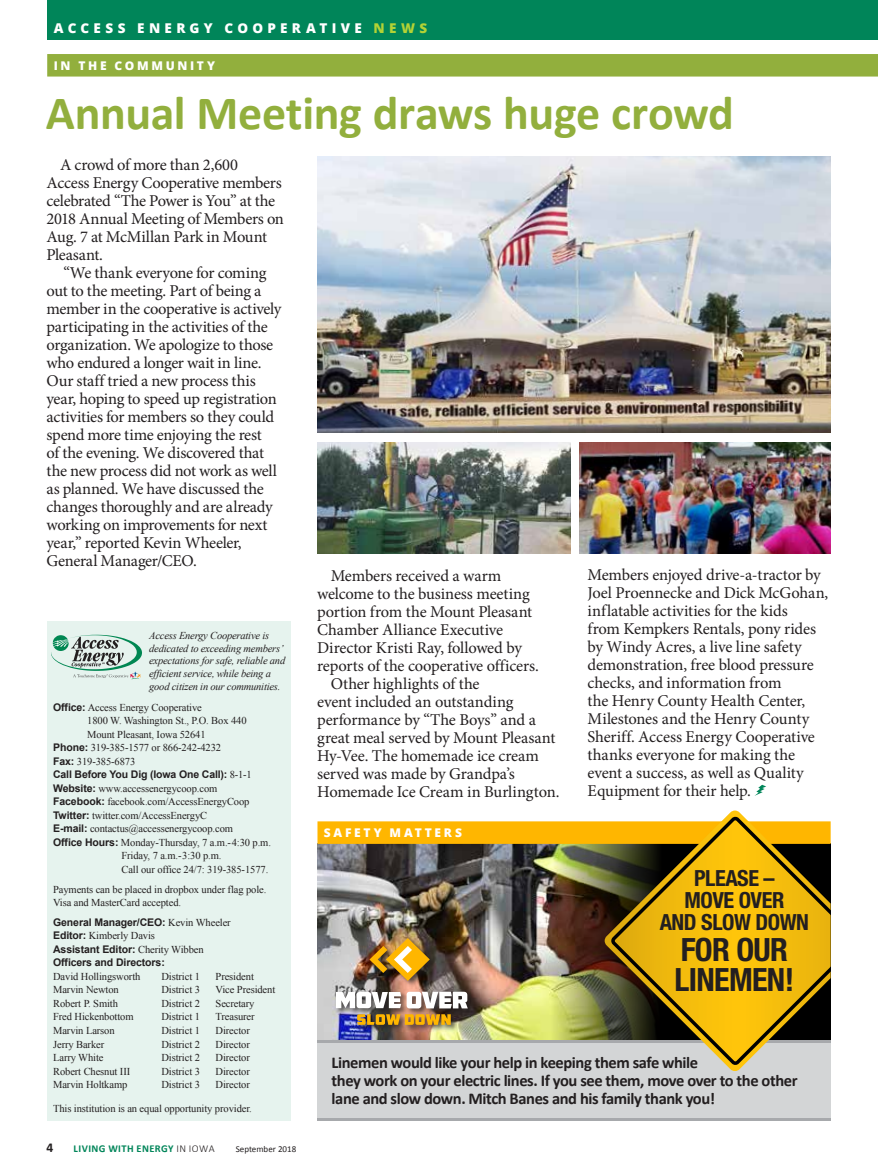
<style>
.page{position:relative;width:878px;height:1175px;background:#fff}
.page>*{position:absolute;margin:0;border:0;box-sizing:border-box;transform-origin:0 0}
.t1{font:700 48px "Calibri";letter-spacing:-.01em;color:#92af3d}
.t2{font:700 condensed 32.1px/30.2px "Helvetica Neue LT Std";letter-spacing:-.02em;color:#231f20}
.t3{font:700 condensed 22.2px/22.2px "Helvetica Neue LT Std";letter-spacing:-.02em;color:#231f20;text-align:center}
.t4{font:16.5px/18px "Minion Pro";letter-spacing:-.015em;color:#231f20}
.t5{font:700 16.5px/18px "Calibri";letter-spacing:-.025em;color:#231f20}
.t6{font:800 13.5px "Open Sans";letter-spacing:.32em;color:#fff}
.t7{font:700 13.5px "Calibri";color:#231f20}
.t8{font:800 12px "Open Sans";letter-spacing:.225em;color:#fff}
.t9{font:10.5px/13.5px "Times New Roman";letter-spacing:-.01em;color:#231f20}
.t10{font:italic 10.5px/12.6px "Times New Roman";letter-spacing:-.02em;color:#231f20}
.t11{font:700 10.5px/13.5px "Arial";letter-spacing:-.01em;color:#231f20}
.t12{font:700 10.5px "Calibri";letter-spacing:.04em;color:#008559}
.t13{font:9px "Calibri";color:#231f20}
.s1{color:#b3d235}
.s2{font-family:"Arial";font-weight:700}
.s3{font-family:"Times New Roman";font-weight:400}
.s4{font-weight:300;color:#231f20}
</style>
<div class="page">
<div style="left:47px;top:0;width:831px;height:40px;background:#008559"></div>
<img style="left:318px;top:157px;width:512px;height:275px">
<img style="left:318px;top:442px;width:252px;height:111px">
<img style="left:579px;top:442px;width:251px;height:111px">
<div style="left:47px;top:621px;width:243px;height:499px;background:#e6f3ee"></div>
<svg style="left:51px;top:635px;width:91px;height:44px"></svg>
<div style="left:47px;top:54px;width:831px;height:23px;background:#92af3d"></div>
<img style="left:317px;top:844px;width:287px;height:195px">
<div style="left:317px;top:821px;width:513px;height:23px;background:#ffb600"></div>
<div style="left:317px;top:1041px;width:513px;height:79px;background:#d3d5d6"></div>
<hr style="left:317px;top:1039px;width:513px;height:3px;background:#a7a9ac">
<div style="left:334px;top:937px;width:141px;height:95px;background:#231f20;opacity:.75"></div>
<svg style="left:336px;top:991px;width:132px;height:17px"></svg>
<svg style="left:357px;top:1014px;width:94px;height:10px"></svg>
<img style="left:369px;top:938px;width:61px;height:42px">
<svg style="left:604px;top:810px;width:137px;height:261px"></svg>
<svg style="left:607px;top:813px;width:223px;height:255px"></svg>
<hr style="left:317px;top:1118px;width:513px;height:2px;background:#a7a9ac">
<svg style="left:754px;top:784px;width:12px;height:12px"></svg>
<p class="t6" style="left:54px;top:17px;width:374px">ACCESS ENERGY COOPERATIVE <span class="s1">NEWS</span></p>
<p class="t8" style="left:54px;top:56px;width:163px">IN THE COMMUNITY</p>
<h1 class="t1" style="left:46px;top:83px;width:689px">Annual Meeting draws huge crowd</h1>
<p class="t4" style="left:47px;top:156px;width:239px;text-indent:13px">A crowd of more than 2,600<br>Access Energy Cooperative members celebrated “The Power is You” at the<br>2018 Annual Meeting of Members on<br>Aug. 7 at McMillan Park in Mount<br>Pleasant.</p>
<p class="t4" style="left:47px;top:264px;width:236px;text-indent:17px">“We thank everyone for coming out to the meeting. Part of being a member in the cooperative is actively participating in the activities of the organization. We apologize to those who endured a longer wait in line.<br>Our staff tried a new process this year, hoping to speed up registration activities for members so they could spend more time enjoying the rest<br>of the evening. We discovered that the new process did not work as well as planned. We have discussed the changes thoroughly and are already working on improvements for next year,” reported Kevin Wheeler, General Manager/CEO.</p>
<p class="t4" style="left:330px;top:566px;width:172px">Members received a warm</p>
<p class="t4" style="left:317px;top:584px;width:214px">welcome to the business meeting</p>
<p class="t4" style="left:317px;top:602px;width:217px">portion from the Mount Pleasant</p>
<p class="t4" style="left:317px;top:620px;width:187px">Chamber Alliance Executive</p>
<p class="t4" style="left:317px;top:638px;width:206px">Director Kristi Ray, followed by</p>
<p class="t4" style="left:317px;top:656px;width:223px">reports of the cooperative officers.</p>
<p class="t4" style="left:330px;top:674px;width:150px">Other highlights of the</p>
<p class="t4" style="left:317px;top:693px;width:198px">event included an outstanding</p>
<p class="t4" style="left:317px;top:711px;width:220px">performance by “The Boys” and a</p>
<p class="t4" style="left:317px;top:729px;width:240px">great meal served by Mount Pleasant</p>
<p class="t4" style="left:317px;top:747px;width:223px">Hy-Vee. The homemade ice cream</p>
<p class="t4" style="left:317px;top:765px;width:199px">served was made by Grandpa’s</p>
<p class="t4" style="left:317px;top:783px;width:244px">Homemade Ice Cream in Burlington.</p>
<p class="t4" style="left:587px;top:565px;width:242px">Members enjoyed drive-a-tractor by Joel Proennecke and Dick McGohan, inflatable activities for the kids<br>from Kempkers Rentals, pony rides by Windy Acres, a live line safety demonstration, free blood pressure checks, and information from<br>the Henry County Health Center, Milestones and the Henry County Sheriff. Access Energy Cooperative thanks everyone for making the event a success, as well as Quality Equipment for their help.</p>
<p class="t10" style="left:149px;top:629px;width:137px">Access Energy Cooperative is dedicated to exceeding members’ expectations for safe, reliable and efficient service, while being a good citizen in our communities.</p>
<p class="t9" style="left:53px;top:700px;width:150px"><span class="s2">Office:</span> Access Energy Cooperative</p>
<p class="t9" style="left:87px;top:713px;width:161px">1800 W. Washington St., P.O. Box 440</p>
<p class="t9" style="left:87px;top:727px;width:120px">Mount Pleasant, Iowa 52641</p>
<p class="t9" style="left:53px;top:740px;width:170px"><span class="s2">Phone:</span> 319-385-1577 or 866-242-4232</p>
<p class="t9" style="left:53px;top:754px;width:84px"><span class="s2">Fax:</span> 319-385-6873</p>
<p class="t11" style="left:53px;top:768px;width:200px">Call Before You Dig (Iowa One Call): <span class="s3">8-1-1</span></p>
<p class="t9" style="left:53px;top:781px;width:166px"><span class="s2">Website:</span> www.accessenergycoop.com</p>
<p class="t9" style="left:53px;top:795px;width:198px"><span class="s2">Facebook:</span> facebook.com/AccessEnergyCoop</p>
<p class="t9" style="left:53px;top:808px;width:155px"><span class="s2">Twitter:</span> twitter.com/AccessEnergyC</p>
<p class="t9" style="left:53px;top:822px;width:181px"><span class="s2">E-mail:</span> contactus@accessenergycoop.com</p>
<p class="t9" style="left:53px;top:835px;width:219px"><span class="s2">Office Hours:</span> Monday-Thursday, 7 a.m.-4:30 p.m.</p>
<p class="t9" style="left:121px;top:849px;width:102px">Friday, 7 a.m.-3:30 p.m.</p>
<p class="t9" style="left:121px;top:862px;width:148px">Call our office 24/7: 319-385-1577.</p>
<p class="t9" style="left:53px;top:882px;width:215px">Payments can be placed in dropbox under flag pole.<br>Visa and MasterCard accepted.</p>
<p class="t11" style="left:53px;top:915px;width:179px">General Manager/CEO: <span class="s3">Kevin Wheeler</span></p>
<p class="t9" style="left:53px;top:928px;width:103px"><span class="s2">Editor:</span> Kimberly Davis</p>
<p class="t11" style="left:53px;top:942px;width:152px">Assistant Editor: <span class="s3">Cherity Wibben<br></span>Officers and Directors:</p>
<p class="t9" style="left:53px;top:969px;width:89px">David Hollingsworth</p>
<p class="t9" style="left:161px;top:969px;width:40px">District 1</p>
<p class="t9" style="left:215px;top:969px;width:40px">President</p>
<p class="t9" style="left:53px;top:983px;width:67px">Marvin Newton</p>
<p class="t9" style="left:161px;top:983px;width:40px">District 3</p>
<p class="t9" style="left:215px;top:983px;width:61px">Vice President</p>
<p class="t9" style="left:53px;top:996px;width:66px">Robert P. Smith</p>
<p class="t9" style="left:161px;top:996px;width:40px">District 2</p>
<p class="t9" style="left:215px;top:996px;width:40px">Secretary</p>
<p class="t9" style="left:53px;top:1010px;width:82px">Fred Hickenbottom</p>
<p class="t9" style="left:161px;top:1010px;width:40px">District 1</p>
<p class="t9" style="left:215px;top:1010px;width:41px">Treasurer</p>
<p class="t9" style="left:53px;top:1023px;width:63px">Marvin Larson</p>
<p class="t9" style="left:161px;top:1023px;width:40px">District 1</p>
<p class="t9" style="left:215px;top:1023px;width:36px">Director</p>
<p class="t9" style="left:53px;top:1037px;width:53px">Jerry Barker</p>
<p class="t9" style="left:161px;top:1037px;width:40px">District 2</p>
<p class="t9" style="left:215px;top:1037px;width:36px">Director</p>
<p class="t9" style="left:53px;top:1050px;width:52px">Larry White</p>
<p class="t9" style="left:161px;top:1050px;width:40px">District 2</p>
<p class="t9" style="left:215px;top:1050px;width:36px">Director</p>
<p class="t9" style="left:53px;top:1064px;width:79px">Robert Chesnut III</p>
<p class="t9" style="left:161px;top:1064px;width:40px">District 3</p>
<p class="t9" style="left:215px;top:1064px;width:36px">Director</p>
<p class="t9" style="left:53px;top:1077px;width:76px">Marvin Holtkamp</p>
<p class="t9" style="left:161px;top:1077px;width:40px">District 3</p>
<p class="t9" style="left:215px;top:1077px;width:36px">Director</p>
<p class="t9" style="left:53px;top:1101px;width:200px">This institution is an equal opportunity provider.</p>
<p class="t8" style="left:324px;top:823px;width:139px">SAFETY MATTERS</p>
<h3 class="t3" style="left:659px;top:866px;width:151px">PLEASE –<br>MOVE OVER<br>AND SLOW DOWN</h3>
<h2 class="t2" style="left:674px;top:933px;width:121px">FOR OUR<br>LINEMEN!</h2>
<p class="t5" style="left:331px;top:1053px;width:467px">Linemen would like your help in keeping them safe while<br>they work on your electric lines. If you see them, move over to the other lane and slow down. Mitch Banes and his family thank you!</p>
<p class="t7" style="left:47px;top:1138px;width:8px">4</p>
<p class="t12" style="left:74px;top:1141px;width:142px">LIVING WITH ENERGY <span class="s4">IN IOWA</span></p>
<p class="t13" style="left:236px;top:1143px;width:62px">September 2018</p>
</div>
